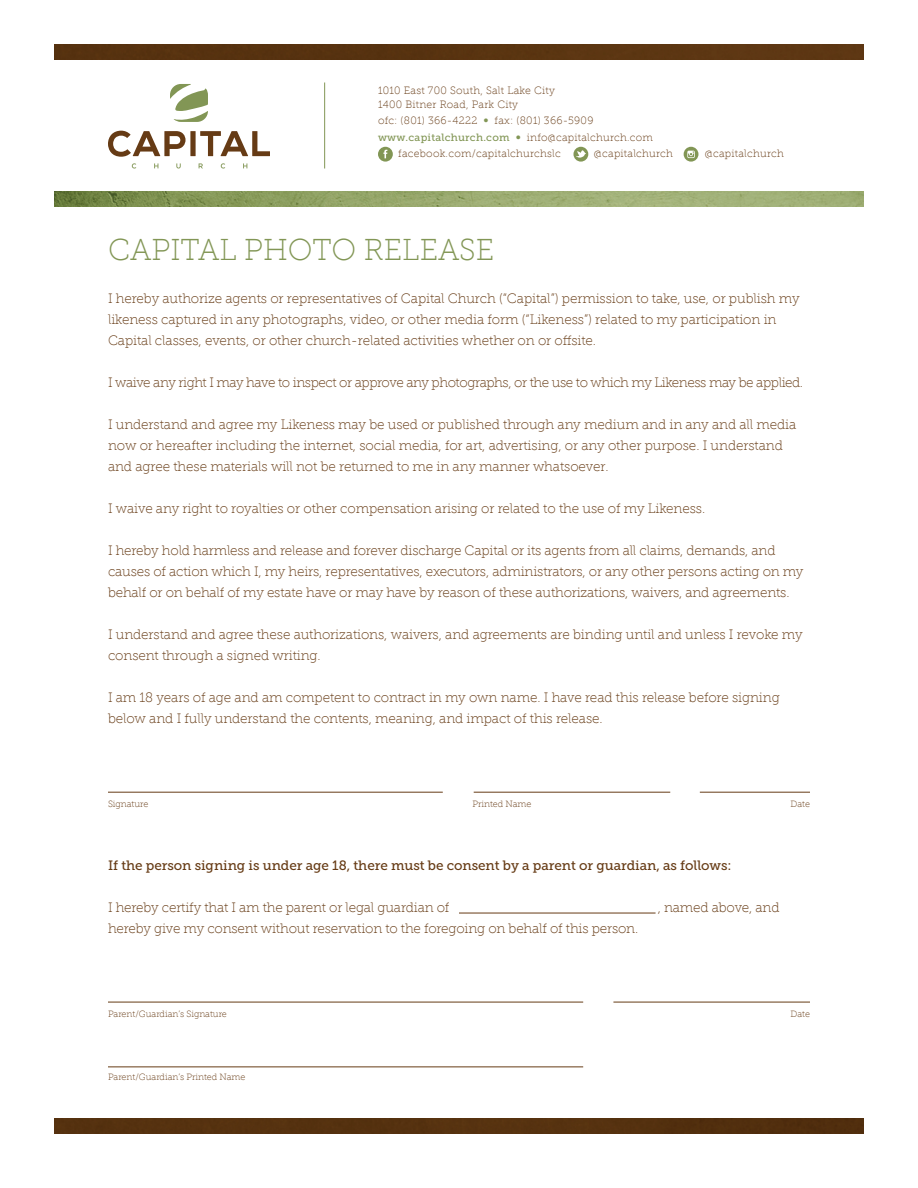
<style>
.page{position:relative;width:918px;height:1188px;background:#fff}
.page>*{position:absolute;margin:0;border:0;box-sizing:border-box;transform-origin:0 0}
.t1{font:30px "Museo Slab 100";color:#829655}
.t2{font:13.5px/21px "Museo Slab 100";letter-spacing:-.01em;color:#663b15}
.t3{font:13.5px "Museo Slab 100";letter-spacing:-.03em;color:#663b15}
.t4{font:13.5px "Museo Slab 500";letter-spacing:-.005em;color:#663b15}
.t5{font:10.5px "Museo Slab 100";letter-spacing:.025em;color:#663b15}
.t6{font:10.5px "Museo Slab 500";letter-spacing:.025em;color:#829655}
.t7{font:9px "Museo Slab 100";color:#663b15}
.s1{font-family:"Museo Slab 500";color:#829655}
.s2{font-family:"Museo Slab 100";color:#663b15}
</style>
<div class="page">
<svg style="left:108px;top:131px;width:78px;height:26px"></svg>
<div style="left:190px;top:131px;width:6px;height:25px;background:#663b15"></div>
<svg style="left:200px;top:131px;width:70px;height:25px"></svg>
<svg style="left:132px;top:163px;width:4px;height:6px"></svg>
<svg style="left:154px;top:163px;width:4px;height:5px"></svg>
<svg style="left:176px;top:163px;width:5px;height:6px"></svg>
<svg style="left:199px;top:163px;width:4px;height:5px"></svg>
<svg style="left:221px;top:163px;width:4px;height:6px"></svg>
<svg style="left:243px;top:163px;width:4px;height:5px"></svg>
<svg style="left:170px;top:84px;width:38px;height:38px"></svg>
<svg style="left:573px;top:147px;width:15px;height:15px"></svg>
<svg style="left:684px;top:147px;width:14px;height:15px"></svg>
<svg style="left:378px;top:147px;width:15px;height:15px"></svg>
<hr style="left:324px;top:82px;width:1px;height:87px;background:#829655">
<img style="left:54px;top:191px;width:810px;height:15px">
<div style="left:54px;top:45px;width:810px;height:15px;background:#593410"></div>
<div style="left:54px;top:1119px;width:810px;height:15px;background:#55310f"></div>
<hr style="left:108px;top:792px;width:335px;height:1px;background:#663b15">
<hr style="left:108px;top:1002px;width:475px;height:1px;background:#663b15">
<hr style="left:108px;top:1066px;width:475px;height:1px;background:#663b15">
<hr style="left:474px;top:792px;width:196px;height:1px;background:#663b15">
<hr style="left:613px;top:1002px;width:197px;height:1px;background:#663b15">
<hr style="left:459px;top:913px;width:197px;height:1px;background:#663b15">
<hr style="left:700px;top:792px;width:110px;height:1px;background:#663b15">
<p class="t5" style="left:378px;top:85px;width:178px">1010 East 700 South, Salt Lake City</p>
<p class="t5" style="left:378px;top:99px;width:142px">1400 Bitner Road, Park City</p>
<p class="t5" style="left:378px;top:115px;width:217px">ofc: (801) 366-4222 <span class="s1">∞</span> fax: (801) 366-5909</p>
<p class="t6" style="left:378px;top:131px;width:276px">www.capitalchurch.com ∞ <span class="s2">info@capitalchurch.com</span></p>
<p class="t5" style="left:398px;top:148px;width:164px">facebook.com/capitalchurchslc</p>
<p class="t5" style="left:594px;top:148px;width:80px">@capitalchurch</p>
<p class="t5" style="left:705px;top:148px;width:80px">@capitalchurch</p>
<p class="t1" style="left:108px;top:233px;width:388px">CAPITAL PHOTO RELEASE</p>
<p class="t2" style="left:108px;top:288px;width:693px">I hereby authorize agents or representatives of Capital Church (“Capital”) permission to take, use, or publish my likeness captured in any photographs, video, or other media form (“Likeness”) related to my participation in<br>Capital classes, events, or other church-related activities whether on or offsite.</p>
<p class="t3" style="left:108px;top:376px;width:697px">I waive any right I may have to inspect or approve any photographs, or the use to which my Likeness may be applied.</p>
<p class="t2" style="left:108px;top:414px;width:690px">I understand and agree my Likeness may be used or published through any medium and in any and all media now or hereafter including the internet, social media, for art, advertising, or any other purpose. I understand and agree these materials will not be returned to me in any manner whatsoever.</p>
<p class="t2" style="left:108px;top:498px;width:599px">I waive any right to royalties or other compensation arising or related to the use of my Likeness.</p>
<p class="t2" style="left:108px;top:540px;width:697px">I hereby hold harmless and release and forever discharge Capital or its agents from all claims, demands, and causes of action which I, my heirs, representatives, executors, administrators, or any other persons acting on my behalf or on behalf of my estate have or may have by reason of these authorizations, waivers, and agreements.</p>
<p class="t2" style="left:108px;top:624px;width:696px">I understand and agree these authorizations, waivers, and agreements are binding until and unless I revoke my consent through a signed writing.</p>
<p class="t2" style="left:108px;top:687px;width:673px">I am 18 years of age and am competent to contract in my own name. I have read this release before signing below and I fully understand the contents, meaning, and impact of this release.</p>
<p class="t7" style="left:108px;top:800px;width:42px">Signature</p>
<p class="t7" style="left:472px;top:800px;width:60px">Printed Name</p>
<p class="t7" style="left:791px;top:800px;width:21px">Date</p>
<p class="t4" style="left:108px;top:858px;width:625px">If the person signing is under age 18, there must be consent by a parent or guardian, as follows:</p>
<p class="t2" style="left:108px;top:897px;width:343px">I hereby certify that I am the parent or legal guardian of</p>
<p class="t2" style="left:658px;top:897px;width:123px">, named above, and</p>
<p class="t2" style="left:108px;top:918px;width:532px">hereby give my consent without reservation to the foregoing on behalf of this person.</p>
<p class="t7" style="left:108px;top:1010px;width:120px">Parent/Guardian’s Signature</p>
<p class="t7" style="left:791px;top:1010px;width:21px">Date</p>
<p class="t7" style="left:108px;top:1073px;width:139px">Parent/Guardian’s Printed Name</p>
</div>
